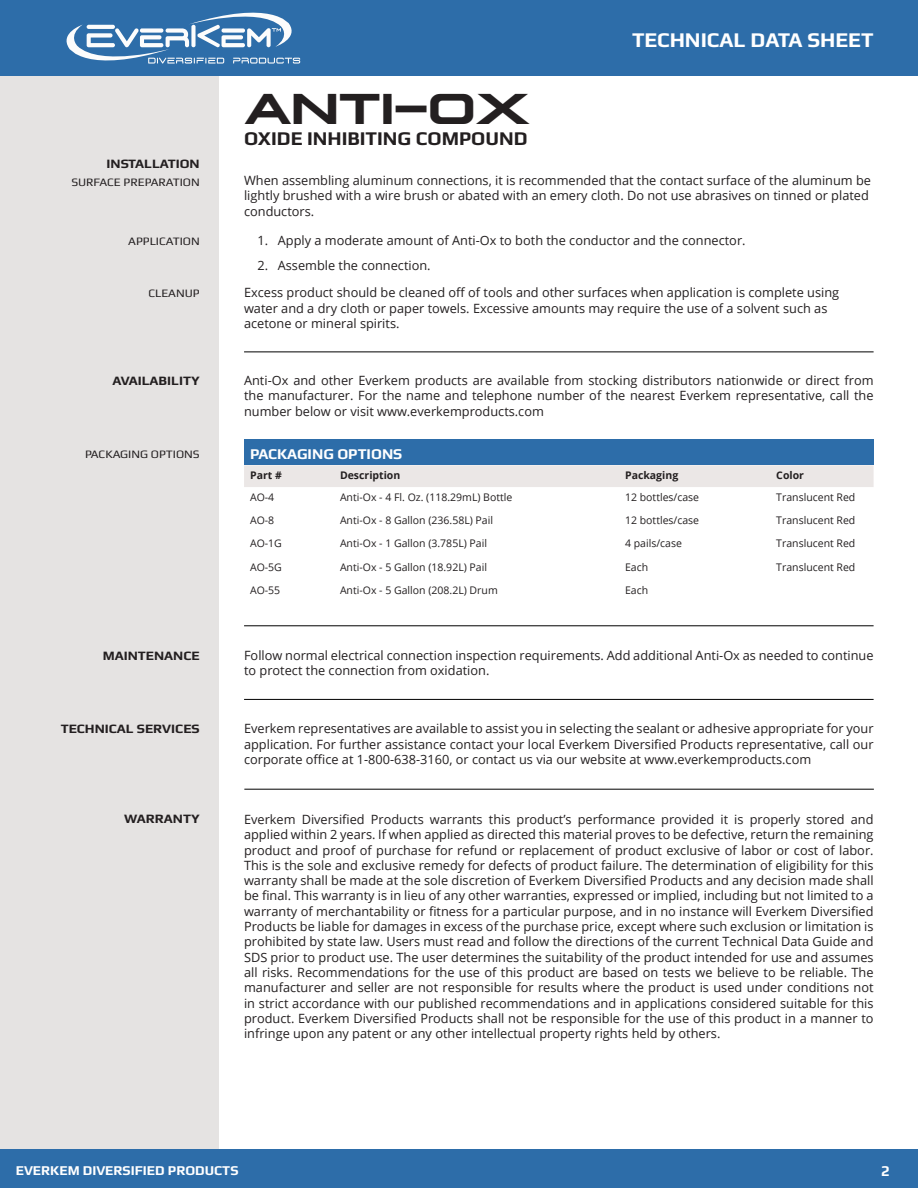
<style>
.page{position:relative;width:918px;height:1188px;background:#fff}
.page>*{position:absolute;margin:0;border:0;box-sizing:border-box;transform-origin:0 0}
.t1{font:700 45px "Plateia";color:#231f20}
.t2{font:700 21px "Play";color:#fff}
.t3{font:700 19.5px "Play";color:#231f20}
.t4{font:700 15px "Play";color:#fff}
.t5{font:700 13.5px "Play";color:#fff}
.t6{font:700 12.9px "Play";color:#231f20;scale:1.05 1}
.t7{font:12.75px/15.3px "Open Sans";color:#231f20}
.t8{font:11.4px "Play";color:#231f20;scale:1.05 1}
.t9{font:10.5px "Open Sans";color:#231f20}
.t10{font:700 10.5px "Open Sans";color:#231f20}
</style>
<div class="page">
<div style="left:0;top:50px;width:218px;height:1099px;background:#e5e3e2"></div>
<div style="left:0;top:0;width:918px;height:76px;background:#2d6da9"></div>
<svg style="left:66px;top:12px;width:234px;height:52px"></svg>
<div style="left:0;top:1149px;width:918px;height:39px;background:#2d6da9"></div>
<hr style="left:244px;top:352px;width:630px;height:1px;background:#000">
<hr style="left:244px;top:625px;width:630px;height:1px;background:#000">
<div style="left:244px;top:439px;width:630px;height:26px;background:#2d6da9"></div>
<div style="left:244px;top:465px;width:630px;height:22px;background:#ebe7e6"></div>
<hr style="left:244px;top:699px;width:630px;height:1px;background:#000">
<hr style="left:244px;top:789px;width:630px;height:1px;background:#000">
<p class="t6" style="left:107px;top:156px;width:90px">INSTALLATION</p>
<p class="t8" style="left:71px;top:175px;width:124px">SURFACE PREPARATION</p>
<p class="t8" style="left:128px;top:235px;width:70px">APPLICATION</p>
<p class="t8" style="left:148px;top:287px;width:50px">CLEANUP</p>
<p class="t1" style="left:244px;top:82px;width:288px">ANTI-OX</p>
<p class="t3" style="left:244px;top:127px;width:285px">OXIDE INHIBITING COMPOUND</p>
<p class="t2" style="left:632px;top:28px;width:243px">TECHNICAL DATA SHEET</p>
<p class="t7" style="left:244px;top:173px;width:628px">When assembling aluminum connections, it is recommended that the contact surface of the aluminum be lightly brushed with a wire brush or abated with an emery cloth. Do not use abrasives on tinned or plated conductors.</p>
<p class="t7" style="left:258px;top:233px;width:490px">1. Apply a moderate amount of Anti-Ox to both the conductor and the connector.</p>
<p class="t7" style="left:258px;top:257px;width:175px">2. Assemble the connection.</p>
<p class="t7" style="left:244px;top:285px;width:597px">Excess product should be cleaned off of tools and other surfaces when application is complete using water and a dry cloth or paper towels. Excessive amounts may require the use of a solvent such as acetone or mineral spirits.</p>
<p class="t6" style="left:112px;top:373px;width:85px">AVAILABILITY</p>
<p class="t7" style="left:244px;top:372px;width:631px;text-align:justify">Anti-Ox and other Everkem products are available from stocking distributors nationwide or direct from the manufacturer. For the name and telephone number of the nearest Everkem representative, call the number below or visit www.everkemproducts.com</p>
<p class="t8" style="left:85px;top:447px;width:111px">PACKAGING OPTIONS</p>
<p class="t4" style="left:250px;top:445px;width:154px">PACKAGING OPTIONS</p>
<p class="t10" style="left:250px;top:468px;width:33px">Part #</p>
<p class="t10" style="left:340px;top:468px;width:62px">Description</p>
<p class="t10" style="left:625px;top:468px;width:55px">Packaging</p>
<p class="t10" style="left:776px;top:468px;width:29px">Color</p>
<p class="t9" style="left:250px;top:490px;width:26px">AO-4</p>
<p class="t9" style="left:340px;top:490px;width:174px">Anti-Ox - 4 Fl. Oz. (118.29mL) Bottle</p>
<p class="t9" style="left:625px;top:490px;width:76px">12 bottles/case</p>
<p class="t9" style="left:776px;top:490px;width:81px">Translucent Red</p>
<p class="t9" style="left:250px;top:513px;width:26px">AO-8</p>
<p class="t9" style="left:340px;top:513px;width:155px">Anti-Ox - 8 Gallon (236.58L) Pail</p>
<p class="t9" style="left:625px;top:513px;width:76px">12 bottles/case</p>
<p class="t9" style="left:776px;top:513px;width:81px">Translucent Red</p>
<p class="t9" style="left:250px;top:536px;width:33px">AO-1G</p>
<p class="t9" style="left:340px;top:536px;width:149px">Anti-Ox - 1 Gallon (3.785L) Pail</p>
<p class="t9" style="left:625px;top:536px;width:58px">4 pails/case</p>
<p class="t9" style="left:776px;top:536px;width:81px">Translucent Red</p>
<p class="t9" style="left:250px;top:560px;width:33px">AO-5G</p>
<p class="t9" style="left:340px;top:560px;width:149px">Anti-Ox - 5 Gallon (18.92L) Pail</p>
<p class="t9" style="left:625px;top:560px;width:25px">Each</p>
<p class="t9" style="left:776px;top:560px;width:81px">Translucent Red</p>
<p class="t9" style="left:250px;top:583px;width:32px">AO-55</p>
<p class="t9" style="left:340px;top:583px;width:159px">Anti-Ox - 5 Gallon (208.2L) Drum</p>
<p class="t9" style="left:625px;top:583px;width:25px">Each</p>
<p class="t6" style="left:103px;top:648px;width:94px">MAINTENANCE</p>
<p class="t7" style="left:244px;top:647px;width:631px">Follow normal electrical connection inspection requirements. Add additional Anti-Ox as needed to continue to protect the connection from oxidation.</p>
<p class="t6" style="left:61px;top:721px;width:134px">TECHNICAL SERVICES</p>
<p class="t7" style="left:244px;top:721px;width:631px;text-align:justify">Everkem representatives are available to assist you in selecting the sealant or adhesive appropriate for your application. For further assistance contact your local Everkem Diversified Products representative, call our corporate office at 1-800-638-3160, or contact us via our website at www.everkemproducts.com</p>
<p class="t6" style="left:124px;top:811px;width:74px">WARRANTY</p>
<p class="t7" style="left:244px;top:811px;width:631px;text-align:justify">Everkem Diversified Products warrants this product’s performance provided it is properly stored and applied within 2 years. If when applied as directed this material proves to be defective, return the remaining product and proof of purchase for refund or replacement of product exclusive of labor or cost of labor.<br>This is the sole and exclusive remedy for defects of product failure. The determination of eligibility for this warranty shall be made at the sole discretion of Everkem Diversified Products and any decision made shall be final. This warranty is in lieu of any other warranties, expressed or implied, including but not limited to a warranty of merchantability or fitness for a particular purpose, and in no instance will Everkem Diversified Products be liable for damages in excess of the purchase price, except where such exclusion or limitation is prohibited by state law. Users must read and follow the directions of the current Technical Data Guide and SDS prior to product use. The user determines the suitability of the product intended for use and assumes all risks. Recommendations for the use of this product are based on tests we believe to be reliable. The manufacturer and seller are not responsible for results where the product is used under conditions not in strict accordance with our published recommendations and in applications considered suitable for this product. Everkem Diversified Products shall not be responsible for the use of this product in a manner to infringe upon any patent or any other intellectual property rights held by others.</p>
<p class="t5" style="left:16px;top:1162px;width:224px">EVERKEM DIVERSIFIED PRODUCTS</p>
<p class="t4" style="left:881px;top:1162px;width:10px">2</p>
</div>
